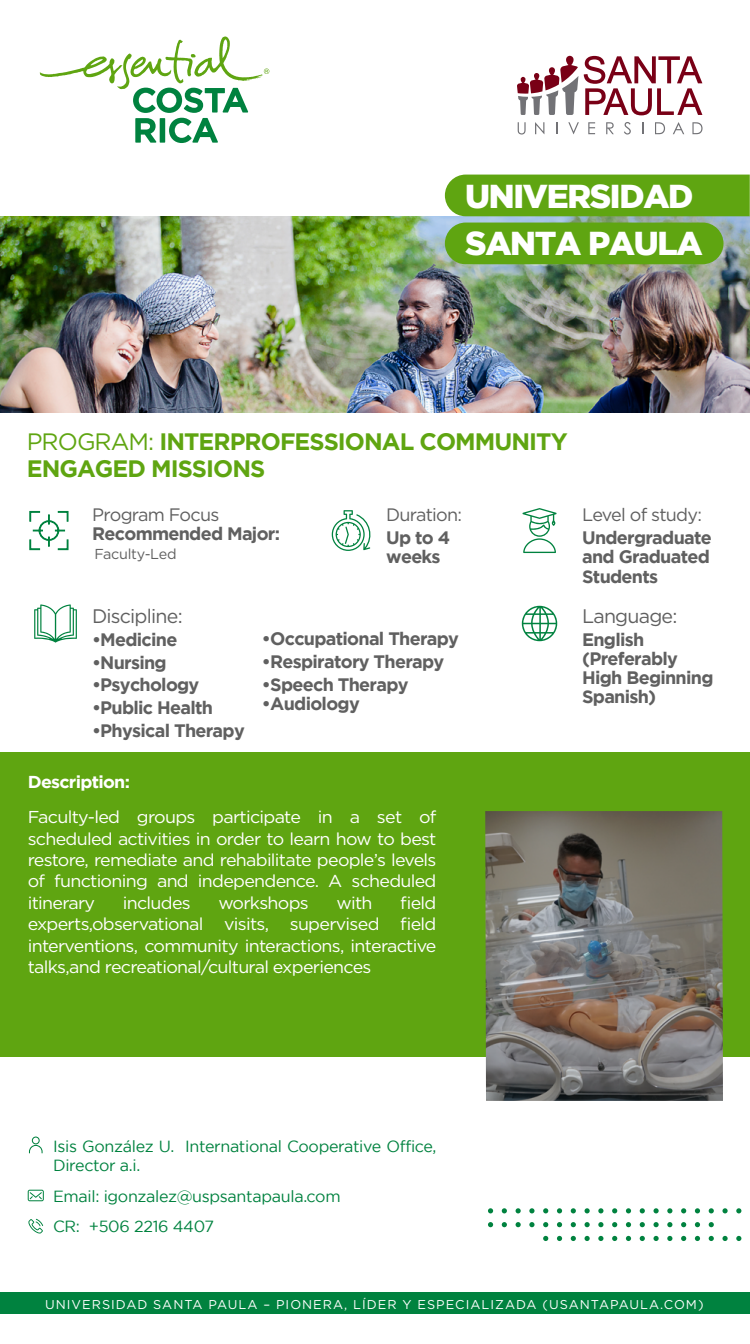
<style>
.page{position:relative;width:750px;height:1344px;background:#fff}
.page>*{position:absolute;margin:0;border:0;box-sizing:border-box;transform-origin:0 0}
.t1{font:900 33px/47px "Gotham";letter-spacing:-.04em;color:#fff}
.t2{font:700 23.7px/27.4px "Gotham";letter-spacing:-.04em;color:#5fa511}
.t3{font:19.58px "Gotham";letter-spacing:-.04em;color:#606060}
.t4{font:700 18px/19.2px "Gotham";letter-spacing:-.04em;color:#606060}
.t5{font:18px/23px "Gotham";letter-spacing:-.04em;color:#606060}
.t6{font:17.17px/21.5px "Gotham";letter-spacing:-.04em;color:#fff;text-align:justify;scale:1.04 1}
.t7{font:16.12px/19.2px "Gotham";letter-spacing:-.02em;color:#00823f}
.t8{font:14.4px "Gotham";letter-spacing:-.02em;color:#606060}
.t9{font:12.75px "Gotham";letter-spacing:.08em;color:#fff}
.s1{font-weight:400}
.s2{font-weight:700}
</style>
<div class="page">
<img style="left:0;top:216px;width:750px;height:197px">
<div style="left:0;top:752px;width:750px;height:304px;background:#5fa511"></div>
<img style="left:485px;top:811px;width:238px;height:289px">
<div style="left:0;top:1292px;width:750px;height:21px;background:#00823f"></div>
<svg style="left:736px;top:1235px;width:5px;height:6px"></svg>
<svg style="left:736px;top:1208px;width:5px;height:5px"></svg>
<svg style="left:722px;top:1235px;width:6px;height:6px"></svg>
<svg style="left:722px;top:1208px;width:6px;height:5px"></svg>
<svg style="left:709px;top:1235px;width:5px;height:6px"></svg>
<svg style="left:709px;top:1222px;width:5px;height:5px"></svg>
<svg style="left:709px;top:1208px;width:5px;height:5px"></svg>
<svg style="left:695px;top:1235px;width:5px;height:6px"></svg>
<svg style="left:695px;top:1222px;width:5px;height:5px"></svg>
<svg style="left:695px;top:1208px;width:5px;height:5px"></svg>
<svg style="left:681px;top:1235px;width:5px;height:6px"></svg>
<svg style="left:681px;top:1222px;width:5px;height:5px"></svg>
<svg style="left:681px;top:1208px;width:5px;height:5px"></svg>
<svg style="left:667px;top:1235px;width:5px;height:6px"></svg>
<svg style="left:667px;top:1222px;width:5px;height:5px"></svg>
<svg style="left:667px;top:1208px;width:5px;height:5px"></svg>
<svg style="left:654px;top:1235px;width:5px;height:6px"></svg>
<svg style="left:654px;top:1222px;width:5px;height:5px"></svg>
<svg style="left:654px;top:1208px;width:5px;height:5px"></svg>
<svg style="left:640px;top:1235px;width:5px;height:6px"></svg>
<svg style="left:640px;top:1222px;width:5px;height:5px"></svg>
<svg style="left:640px;top:1208px;width:5px;height:5px"></svg>
<svg style="left:626px;top:1235px;width:5px;height:6px"></svg>
<svg style="left:626px;top:1222px;width:5px;height:5px"></svg>
<svg style="left:626px;top:1208px;width:5px;height:5px"></svg>
<svg style="left:612px;top:1235px;width:5px;height:6px"></svg>
<svg style="left:612px;top:1222px;width:5px;height:5px"></svg>
<svg style="left:612px;top:1208px;width:5px;height:5px"></svg>
<svg style="left:598px;top:1235px;width:5px;height:6px"></svg>
<svg style="left:598px;top:1222px;width:5px;height:5px"></svg>
<svg style="left:598px;top:1208px;width:5px;height:5px"></svg>
<svg style="left:585px;top:1235px;width:5px;height:6px"></svg>
<svg style="left:585px;top:1222px;width:5px;height:5px"></svg>
<svg style="left:585px;top:1208px;width:5px;height:5px"></svg>
<svg style="left:571px;top:1235px;width:5px;height:6px"></svg>
<svg style="left:571px;top:1222px;width:5px;height:5px"></svg>
<svg style="left:571px;top:1208px;width:5px;height:5px"></svg>
<svg style="left:557px;top:1235px;width:5px;height:6px"></svg>
<svg style="left:557px;top:1222px;width:5px;height:5px"></svg>
<svg style="left:557px;top:1208px;width:5px;height:5px"></svg>
<svg style="left:543px;top:1235px;width:5px;height:6px"></svg>
<svg style="left:543px;top:1222px;width:5px;height:5px"></svg>
<svg style="left:543px;top:1208px;width:5px;height:5px"></svg>
<svg style="left:529px;top:1222px;width:6px;height:5px"></svg>
<svg style="left:529px;top:1208px;width:6px;height:5px"></svg>
<svg style="left:516px;top:1222px;width:5px;height:5px"></svg>
<svg style="left:516px;top:1208px;width:5px;height:5px"></svg>
<svg style="left:502px;top:1222px;width:5px;height:5px"></svg>
<svg style="left:502px;top:1208px;width:5px;height:5px"></svg>
<svg style="left:488px;top:1222px;width:5px;height:5px"></svg>
<svg style="left:488px;top:1208px;width:5px;height:5px"></svg>
<svg style="left:39px;top:36px;width:230px;height:107px"></svg>
<svg style="left:29px;top:511px;width:39px;height:39px"></svg>
<svg style="left:332px;top:510px;width:39px;height:41px"></svg>
<svg style="left:523px;top:508px;width:34px;height:45px"></svg>
<div style="left:445px;top:175px;width:305px;height:41px;background:#5fa511"></div>
<div style="left:445px;top:222px;width:279px;height:42px;background:#5fa511;border-radius:21px"></div>
<svg style="left:34px;top:604px;width:43px;height:38px"></svg>
<svg style="left:522px;top:606px;width:35px;height:35px"></svg>
<svg style="left:29px;top:1136px;width:14px;height:17px"></svg>
<svg style="left:28px;top:1218px;width:15px;height:15px"></svg>
<svg style="left:28px;top:1189px;width:16px;height:12px"></svg>
<svg style="left:517px;top:56px;width:61px;height:59px"></svg>
<svg style="left:584px;top:56px;width:118px;height:59px"></svg>
<svg style="left:518px;top:122px;width:8px;height:12px"></svg>
<svg style="left:535px;top:122px;width:9px;height:12px"></svg>
<svg style="left:556px;top:122px;width:2px;height:12px"></svg>
<svg style="left:568px;top:122px;width:11px;height:12px"></svg>
<svg style="left:588px;top:122px;width:7px;height:12px"></svg>
<svg style="left:606px;top:122px;width:8px;height:12px"></svg>
<svg style="left:624px;top:122px;width:7px;height:12px"></svg>
<svg style="left:643px;top:122px;width:1px;height:12px"></svg>
<svg style="left:655px;top:122px;width:10px;height:12px"></svg>
<svg style="left:673px;top:122px;width:11px;height:12px"></svg>
<svg style="left:692px;top:122px;width:11px;height:12px"></svg>
<div style="left:26px;top:1291px;width:698px;height:23px;background:#00823f"></div>
<p class="t1" style="left:465px;top:172px;width:239px">UNIVERSIDAD<br>SANTA PAULA</p>
<p class="t2" style="left:27px;top:427px;width:542px"><span class="s1">PROGRAM:</span> INTERPROFESSIONAL COMMUNITY<br>ENGAGED MISSIONS</p>
<p class="t4" style="left:92px;top:505px;width:189px"><span class="s1">Program Focus<br></span>Recommended Major:</p>
<p class="t8" style="left:94px;top:545px;width:84px">Faculty-Led</p>
<p class="t5" style="left:386px;top:503px;width:77px">Duration:<br><span class="s2">Up to 4</span></p>
<p class="t4" style="left:386px;top:547px;width:56px">weeks</p>
<p class="t3" style="left:92px;top:603px;width:92px">Discipline:</p>
<p class="t4" style="left:92px;top:629px;width:87px">•Medicine</p>
<p class="t4" style="left:92px;top:652px;width:76px">•Nursing</p>
<p class="t4" style="left:92px;top:675px;width:109px">•Psychology</p>
<p class="t4" style="left:92px;top:698px;width:123px">•Public Health</p>
<p class="t4" style="left:92px;top:721px;width:154px">•Physical Therapy</p>
<p class="t4" style="left:262px;top:629px;width:199px">•Occupational Therapy</p>
<p class="t4" style="left:262px;top:652px;width:184px">•Respiratory Therapy</p>
<p class="t4" style="left:262px;top:675px;width:148px">•Speech Therapy</p>
<p class="t4" style="left:262px;top:694px;width:99px">•Audiology</p>
<p class="t6" style="left:28px;top:764px;width:395px;line-height:35px"><span class="s2">Description:<br></span>Faculty-led groups participate in a set of</p>
<p class="t6" style="left:28px;top:827px;width:395px">scheduled activities in order to learn how to best restore, remediate and rehabilitate people’s levels of functioning and independence. A scheduled itinerary</p>
<p class="t6" style="left:28px;top:891px;width:395px;text-indent:372px">field experts,observational visits, supervised field interventions, community interactions, interactive talks,and recreational/cultural experiences</p>
<p class="t6" style="left:123px;top:891px;width:67px">includes</p>
<p class="t6" style="left:218px;top:891px;width:88px">workshops</p>
<p class="t6" style="left:336px;top:891px;width:36px">with</p>
<p class="t5" style="left:582px;top:503px;width:131px">Level of study:<br><span class="s2">Undergraduate</span></p>
<p class="t4" style="left:582px;top:547px;width:129px">and Graduated<br>Students</p>
<p class="t3" style="left:582px;top:603px;width:97px">Language:</p>
<p class="t4" style="left:582px;top:629px;width:133px">English (Preferably<br>High Beginning<br>Spanish)</p>
<p class="t7" style="left:53px;top:1136px;width:385px">Isis González U. International Cooperative Office,<br>Director a.i.</p>
<p class="t7" style="left:53px;top:1180px;width:289px;line-height:30.4px">Email: igonzalez@uspsantapaula.com<br>CR: +506 2216 4407</p>
<p class="t9" style="left:45px;top:1296px;width:660px">UNIVERSIDAD SANTA PAULA – PIONERA, LÍDER Y ESPECIALIZADA (USANTAPAULA.COM)</p>
</div>
